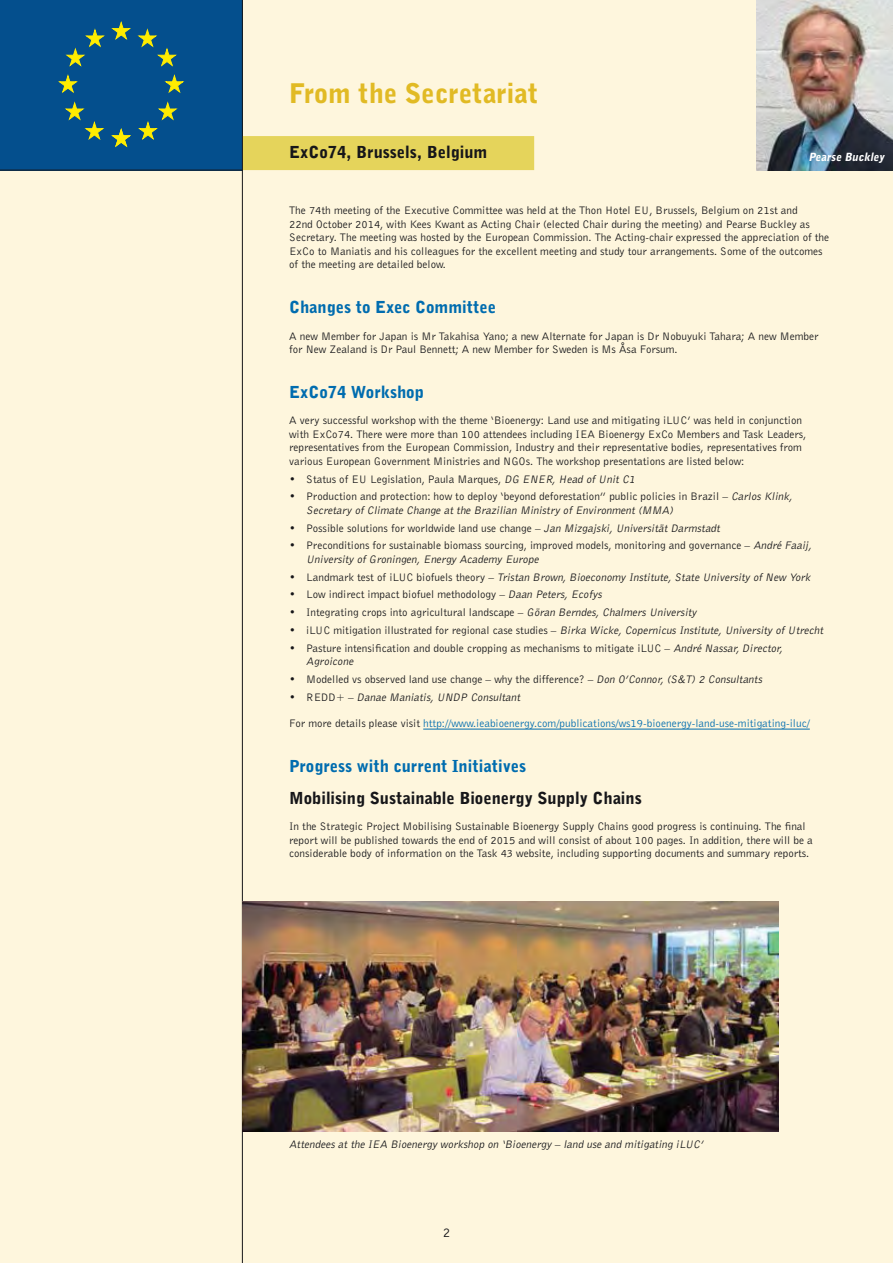
<style>
.page{position:relative;width:893px;height:1263px;background:#fef6dd}
.page>*{position:absolute;margin:0;border:0;box-sizing:border-box;transform-origin:0 0}
.t1{font:900 27px "Bell Gothic BT";color:#e1ba24}
.t2{font:900 16.5px "Bell Gothic BT";color:#006caf}
.t3{font:900 16.5px "Bell Gothic BT";color:#161619}
.t4{font:13.5px "Bell Gothic BT";color:#161619}
.t5{font:11.25px/13.5px "Bell Gothic BT";color:#161619}
.t6{font:italic 11.25px "Bell Gothic BT";color:#161619}
.t7{font:11.25px "Bell Gothic BT";color:#006caf}
.t8{font:italic 900 11.25px "Bell Gothic BT";color:#fff}
.s1{font-style:italic}
.s2{font-style:normal}
.s3{color:#161619}
</style>
<div class="page">
<img style="left:757px;top:0;width:136px;height:170px">
<div style="left:0;top:0;width:242px;height:170px;background:#044f8d"></div>
<svg style="left:111px;top:21px;width:66px;height:46px"></svg>
<svg style="left:164px;top:74px;width:20px;height:19px"></svg>
<svg style="left:138px;top:101px;width:40px;height:39px"></svg>
<svg style="left:111px;top:128px;width:20px;height:20px"></svg>
<svg style="left:65px;top:29px;width:40px;height:38px"></svg>
<svg style="left:58px;top:75px;width:20px;height:18px"></svg>
<svg style="left:65px;top:102px;width:39px;height:38px"></svg>
<div style="left:242px;top:136px;width:292px;height:34px;background:#e5d45b"></div>
<hr style="left:423px;top:729px;width:387px;height:1px;background:#006caf">
<hr style="left:0;top:170px;width:242px;height:1px;background:#161619">
<hr style="left:242px;top:0;width:1px;height:1263px;background:#161619">
<img style="left:242px;top:901px;width:536px;height:230px">
<h1 class="t1" style="left:289px;top:80px;width:251px">From the Secretariat</h1>
<h2 class="t3" style="left:289px;top:144px;width:200px">ExCo74, Brussels, Belgium</h2>
<p class="t8" style="left:808px;top:152px;width:80px">Pearse Buckley</p>
<p class="t5" style="left:289px;top:205px;width:542px">The 74th meeting of the Executive Committee was held at the Thon Hotel EU, Brussels, Belgium on 21st and<br>22nd October 2014, with Kees Kwant as Acting Chair (elected Chair during the meeting) and Pearse Buckley as Secretary. The meeting was hosted by the European Commission. The Acting-chair expressed the appreciation of the ExCo to Maniatis and his colleagues for the excellent meeting and study tour arrangements. Some of the outcomes of the meeting are detailed below.</p>
<h2 class="t2" style="left:289px;top:299px;width:208px">Changes to Exec Committee</h2>
<p class="t5" style="left:289px;top:330px;width:531px">A new Member for Japan is Mr Takahisa Yano; a new Alternate for Japan is Dr Nobuyuki Tahara; A new Member for New Zealand is Dr Paul Bennett; A new Member for Sweden is Ms Åsa Forsum.</p>
<h2 class="t2" style="left:289px;top:384px;width:136px">ExCo74 Workshop</h2>
<p class="t5" style="left:289px;top:415px;width:519px">A very successful workshop with the theme ‘Bioenergy: Land use and mitigating iLUC’ was held in conjunction with ExCo74. There were more than 100 attendees including IEA Bioenergy ExCo Members and Task Leaders, representatives from the European Commission, Industry and their representative bodies, representatives from various European Government Ministries and NGOs. The workshop presentations are listed below:</p>
<p class="t5" style="left:289px;top:473px;width:349px">• Status of EU Legislation, Paula Marques, <span class="s1">DG ENER, Head of Unit C1</span></p>
<p class="t5" style="left:306px;top:491px;width:489px;text-indent:-17px">• Production and protection: how to deploy ‘beyond deforestation” public policies in Brazil – <span class="s1">Carlos Klink,<br>Secretary of Climate Change at the Brazilian Ministry of Environment (MMA)</span></p>
<p class="t5" style="left:289px;top:522px;width:434px">• Possible solutions for worldwide land use change – <span class="s1">Jan Mizgajski, Universität Darmstadt</span></p>
<p class="t5" style="left:306px;top:540px;width:509px;text-indent:-17px">• Preconditions for sustainable biomass sourcing, improved models, monitoring and governance – <span class="s1">André Faaij,<br>University of Groningen, Energy Academy Europe</span></p>
<p class="t6" style="left:289px;top:573px;width:525px"><span class="s2">• L a n d m a r k te st o f i LU C b i o f u e l s t h e o r y –</span> Tristan Brown, Bioeconomy Institute, State University of New York</p>
<p class="t5" style="left:289px;top:589px;width:316px">• Low indirect impact biofuel methodology – <span class="s1">Daan Peters, Ecofys</span></p>
<p class="t5" style="left:289px;top:607px;width:411px">• Integrating crops into agricultural landscape – <span class="s1">Göran Berndes, Chalmers University</span></p>
<p class="t6" style="left:289px;top:626px;width:537px"><span class="s2">• i LU C m i t i g at i o n i l l u st rate d fo r re g i o n a l case stu d i es –</span> Birka Wicke, Copernicus Institute, University of Utrecht</p>
<p class="t5" style="left:306px;top:642px;width:480px;text-indent:-17px">• Pasture intensification and double cropping as mechanisms to mitigate iLUC – <span class="s1">André Nassar, Director,<br>Agroicone</span></p>
<p class="t5" style="left:289px;top:673px;width:476px">• Modelled vs observed land use change – why the difference? – <span class="s1">Don O’Connor, (S&amp;T) 2 Consultants</span></p>
<p class="t6" style="left:289px;top:693px;width:234px"><span class="s2">• R E D D + –</span> Danae Maniatis, UNDP Consultant</p>
<p class="t7" style="left:289px;top:719px;width:522px"><span class="s3">For more details please visit</span> http://www.ieabioenergy.com/publications/ws19-bioenergy-land-use-mitigating-iluc/</p>
<h2 class="t2" style="left:289px;top:758px;width:239px">Progress with current Initiatives</h2>
<h2 class="t3" style="left:289px;top:790px;width:354px">Mobilising Sustainable Bioenergy Supply Chains</h2>
<p class="t5" style="left:289px;top:821px;width:525px">In the Strategic Project Mobilising Sustainable Bioenergy Supply Chains good progress is continuing. The final report will be published towards the end of 2015 and will consist of about 100 pages. In addition, there will be a considerable body of information on the Task 43 website, including supporting documents and summary reports.</p>
<p class="t6" style="left:289px;top:1140px;width:418px">Attendees at the IEA Bioenergy workshop on ‘Bioenergy – land use and mitigating iLUC’</p>
<p class="t4" style="left:443px;top:1228px;width:9px">2</p>
</div>
